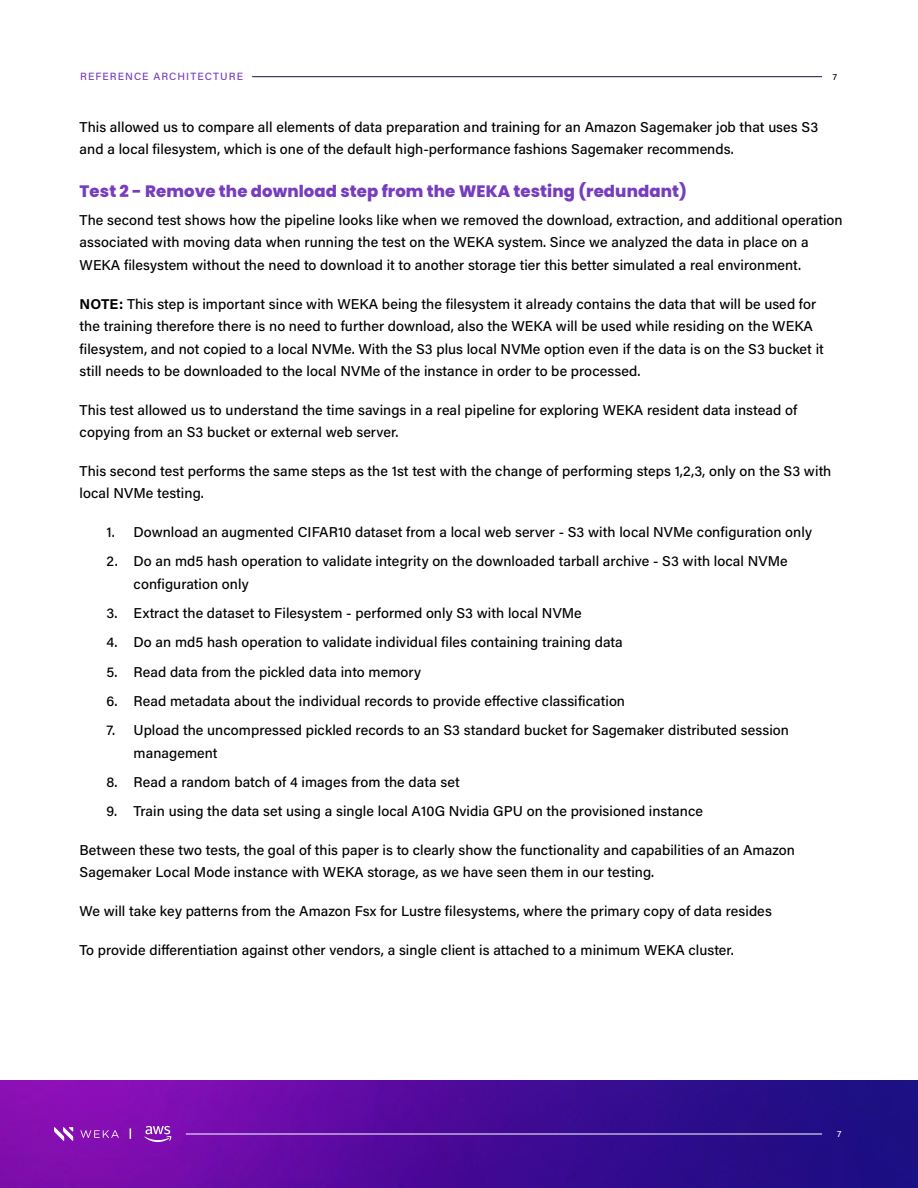
<style>
.page{position:relative;width:918px;height:1188px;background:#fff}
.page>*{position:absolute;margin:0;border:0;box-sizing:border-box;transform-origin:0 0}
.t1{font:800 16.5px "Poppins";letter-spacing:.005em;color:#773dbe}
.t2{font:500 14.25px/22.5px "Acumin Pro";letter-spacing:.005em;color:#000}
.t3{font:500 10.5px "Acumin Pro";letter-spacing:.1em;color:#773dbe}
.t4{font:500 9px "Acumin Pro";color:#fff}
.t5{font:500 9px "Acumin Pro";color:#000}
.s1{font-weight:700}
</style>
<div class="page">
<img style="left:0;top:1080px;width:918px;height:108px">
<svg style="left:54px;top:1127px;width:19px;height:14px"></svg>
<svg style="left:80px;top:1130px;width:39px;height:8px"></svg>
<hr style="left:252px;top:76px;width:570px;height:1px;background:#180d36">
<svg style="left:144px;top:1126px;width:28px;height:16px"></svg>
<hr style="left:186px;top:1134px;width:636px;height:1px;background:#fff">
<p class="t3" style="left:80px;top:69px;width:164px">REFERENCE ARCHITECTURE</p>
<p class="t5" style="left:833px;top:70px;width:6px">7</p>
<p class="t2" style="left:80px;top:115px;width:740px">This allowed us to compare all elements of data preparation and training for an Amazon Sagemaker job that uses S3 and a local filesystem, which is one of the default high-performance fashions Sagemaker recommends.</p>
<p class="t1" style="left:80px;top:182px;width:609px">Test 2 - Remove the download step from the WEKA testing (redundant)</p>
<p class="t2" style="left:80px;top:208px;width:765px">The second test shows how the pipeline looks like when we removed the download, extraction, and additional operation associated with moving data when running the test on the WEKA system. Since we analyzed the data in place on a<br>WEKA filesystem without the need to download it to another storage tier this better simulated a real environment.</p>
<p class="t2" style="left:80px;top:292px;width:746px"><span class="s1">NOTE:</span> This step is important since with WEKA being the filesystem it already contains the data that will be used for the training therefore there is no need to further download, also the WEKA will be used while residing on the WEKA filesystem, and not copied to a local NVMe. With the S3 plus local NVMe option even if the data is on the S3 bucket it still needs to be downloaded to the local NVMe of the instance in order to be processed.</p>
<p class="t2" style="left:80px;top:398px;width:719px">This test allowed us to understand the time savings in a real pipeline for exploring WEKA resident data instead of copying from an S3 bucket or external web server.</p>
<p class="t2" style="left:80px;top:459px;width:753px">This second test performs the same steps as the 1st test with the change of performing steps 1,2,3, only on the S3 with local NVMe testing.</p>
<p class="t2" style="left:107px;top:520px;width:707px">1. Download an augmented CIFAR10 dataset from a local web server - S3 with local NVMe configuration only</p>
<p class="t2" style="left:134px;top:550px;width:656px;text-indent:-27px">2. Do an md5 hash operation to validate integrity on the downloaded tarball archive - S3 with local NVMe configuration only</p>
<p class="t2" style="left:107px;top:601px;width:477px">3. Extract the dataset to Filesystem - performed only S3 with local NVMe</p>
<p class="t2" style="left:107px;top:631px;width:518px">4. Do an md5 hash operation to validate individual files containing training data</p>
<p class="t2" style="left:107px;top:660px;width:316px">5. Read data from the pickled data into memory</p>
<p class="t2" style="left:107px;top:689px;width:520px">6. Read metadata about the individual records to provide effective classification</p>
<p class="t2" style="left:134px;top:718px;width:657px;text-indent:-27px">7. Upload the uncompressed pickled records to an S3 standard bucket for Sagemaker distributed session management</p>
<p class="t2" style="left:107px;top:770px;width:355px">8. Read a random batch of 4 images from the data set</p>
<p class="t2" style="left:107px;top:799px;width:598px">9. Train using the data set using a single local A10G Nvidia GPU on the provisioned instance</p>
<p class="t2" style="left:80px;top:838px;width:717px">Between these two tests, the goal of this paper is to clearly show the functionality and capabilities of an Amazon<br>Sagemaker Local Mode instance with WEKA storage, as we have seen them in our testing.</p>
<p class="t2" style="left:80px;top:899px;width:694px">We will take key patterns from the Amazon Fsx for Lustre filesystems, where the primary copy of data resides</p>
<p class="t2" style="left:80px;top:938px;width:656px">To provide differentiation against other vendors, a single client is attached to a minimum WEKA cluster.</p>
<p class="t4" style="left:837px;top:1128px;width:6px">7</p>
</div>
